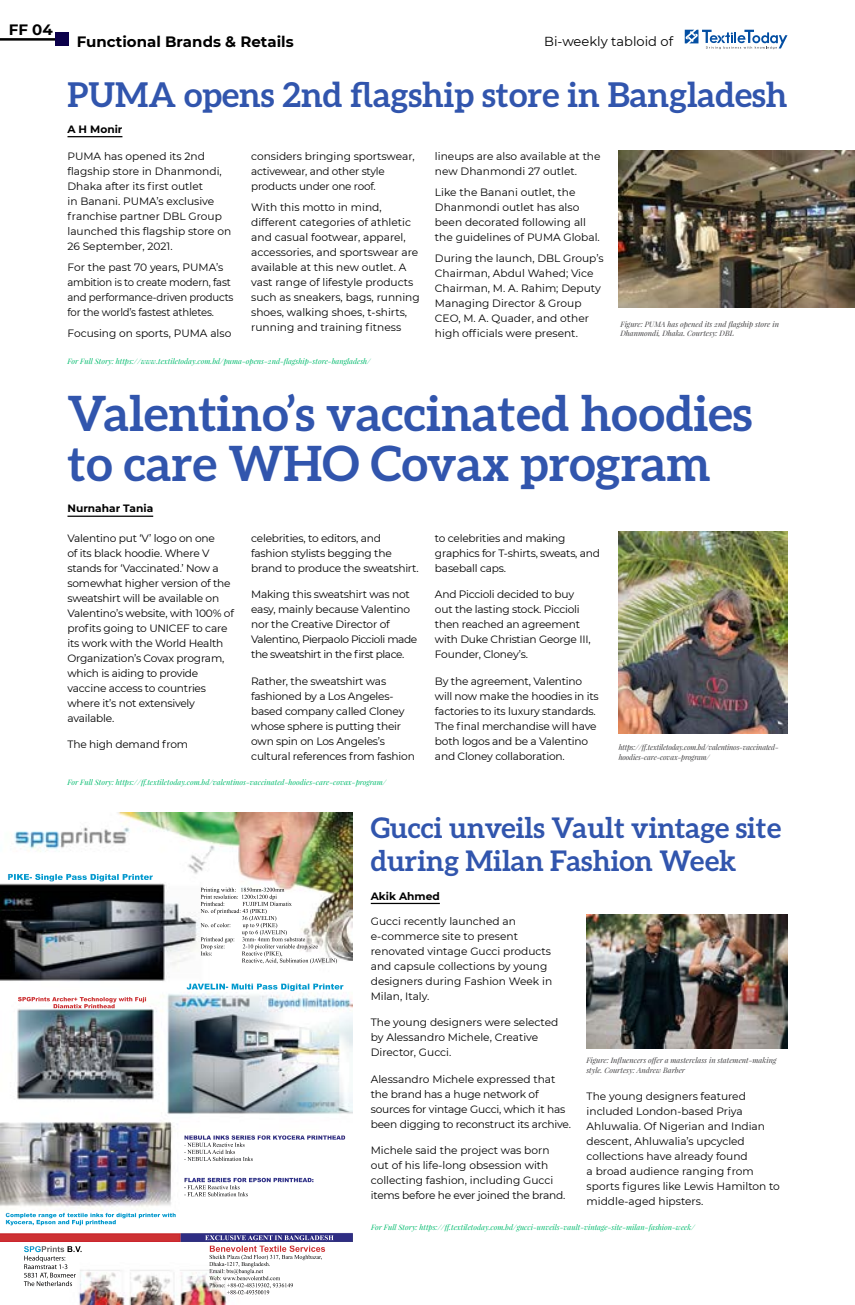
<style>
.page{position:relative;width:855px;height:1305px;background:#fff}
.page>*{position:absolute;margin:0;border:0;box-sizing:border-box;transform-origin:0 0}
.t1{font:700 48.62px/49.6px "Aleo";color:#3155ad}
.t2{font:700 34.12px "Aleo";color:#3155ad}
.t3{font:700 28.38px/33.8px "Aleo";color:#3155ad}
.t4{font:700 15px "Montserrat";color:#000}
.t5{font:13px "Montserrat";color:#000}
.t6{font:10.62px/15px "Montserrat";letter-spacing:-.02em;color:#000}
.t7{font:10.62px/15px "Montserrat";color:#000}
.t8{font:700 10.62px "Montserrat";color:#000}
.t9{font:italic 7.5px "Playfair Display";color:#00bb6d}
.t10{font:italic 7.5px/9.5px "Playfair Display";color:#414042}
.t11{font:italic 7.5px/9.5px "Playfair Display";letter-spacing:-.02em;color:#414042}
</style>
<div class="page">
<hr style="left:0;top:38px;width:65px;height:3px;background:#000">
<div style="left:55px;top:32px;width:14px;height:14px;background:#0b004a"></div>
<hr style="left:68px;top:136px;width:54px;height:1px;background:#000">
<hr style="left:68px;top:516px;width:85px;height:1px;background:#000">
<hr style="left:371px;top:903px;width:69px;height:1px;background:#000">
<svg style="left:685px;top:30px;width:103px;height:19px"></svg>
<img style="left:0;top:813px;width:353px;height:492px">
<img style="left:0;top:1233px;width:353px;height:9px">
<img style="left:587px;top:915px;width:201px;height:133px">
<img style="left:619px;top:150px;width:236px;height:158px">
<img style="left:619px;top:532px;width:169px;height:201px">
<h3 class="t4" style="left:9px;top:19px;width:45px">FF 04</h3>
<h3 class="t4" style="left:77px;top:30px;width:218px">Functional Brands &amp; Retails</h3>
<p class="t5" style="left:544px;top:32px;width:131px">Bi-weekly tabloid of</p>
<h2 class="t2" style="left:68px;top:75px;width:722px">PUMA opens 2nd flagship store in Bangladesh</h2>
<p class="t8" style="left:68px;top:122px;width:56px">A H Monir</p>
<p class="t7" style="left:67px;top:149px;width:165px">PUMA has opened its 2nd flagship store in Dhanmondi,<br>Dhaka after its first outlet<br>in Banani. PUMA’s exclusive franchise partner DBL Group launched this flagship store on<br>26 September, 2021.</p>
<p class="t6" style="left:67px;top:259px;width:168px">For the past 70 years, PUMA’s ambition is to create modern, fast and performance-driven products for the world’s fastest athletes.</p>
<p class="t7" style="left:68px;top:325px;width:165px">Focusing on sports, PUMA also</p>
<p class="t6" style="left:251px;top:149px;width:165px">considers bringing sportswear, activewear, and other style products under one roof.</p>
<p class="t7" style="left:251px;top:199px;width:170px">With this motto in mind, different categories of athletic and casual footwear, apparel, accessories, and sportswear are available at this new outlet. A vast range of lifestyle products such as sneakers, bags, running shoes, walking shoes, t-shirts, running and training fitness</p>
<p class="t9" style="left:68px;top:356px;width:305px">For Full Story: https://www.textiletoday.com.bd/puma-opens-2nd-flagship-store-bangladesh/</p>
<p class="t7" style="left:435px;top:149px;width:167px">lineups are also available at the new Dhanmondi 27 outlet.</p>
<p class="t7" style="left:435px;top:184px;width:166px">Like the Banani outlet, the<br>Dhanmondi outlet has also been decorated following all the guidelines of PUMA Global.</p>
<p class="t7" style="left:435px;top:250px;width:170px">During the launch, DBL Group’s<br>Chairman, Abdul Wahed; Vice<br>Chairman, M. A. Rahim; Deputy<br>Managing Director &amp; Group<br>CEO, M. A. Quader, and other high officials were present.</p>
<p class="t10" style="left:620px;top:319px;width:160px">Figure: PUMA has opened its 2nd flagship store in<br>Dhanmondi, Dhaka. Courtesy: DBL</p>
<h1 class="t1" style="left:68px;top:388px;width:686px">Valentino’s vaccinated hoodies to care WHO Covax program</h1>
<p class="t8" style="left:68px;top:501px;width:87px">Nurnahar Tania</p>
<p class="t6" style="left:68px;top:530px;width:168px">Valentino put ‘V’ logo on one<br>of its black hoodie. Where V stands for ‘Vaccinated.’ Now a somewhat higher version of the sweatshirt will be available on<br>Valentino’s website, with 100% of profits going to UNICEF to care its work with the World Health<br>Organization’s Covax program, which is aiding to provide vaccine access to countries where it’s not extensively available.</p>
<p class="t6" style="left:68px;top:737px;width:122px">The high demand from</p>
<p class="t6" style="left:251px;top:530px;width:169px">celebrities, to editors, and fashion stylists begging the brand to produce the sweatshirt.</p>
<p class="t6" style="left:251px;top:587px;width:168px">Making this sweatshirt was not easy, mainly because Valentino nor the Creative Director of<br>Valentino, Pierpaolo Piccioli made the sweatshirt in the first place.</p>
<p class="t6" style="left:251px;top:673px;width:165px">Rather, the sweatshirt was fashioned by a Los Angeles&shy;based company called Cloney whose sphere is putting their own spin on Los Angeles’s cultural references from fashion</p>
<p class="t9" style="left:68px;top:777px;width:320px">For Full Story: https://ff.textiletoday.com.bd/valentinos-vaccinated-hoodies-care-covax-program/</p>
<p class="t6" style="left:435px;top:530px;width:167px">to celebrities and making graphics for T-shirts, sweats, and baseball caps.</p>
<p class="t6" style="left:435px;top:587px;width:157px">And Piccioli decided to buy out the lasting stock. Piccioli then reached an agreement with Duke Christian George III,<br>Founder, Cloney’s.</p>
<p class="t6" style="left:435px;top:673px;width:165px">By the agreement, Valentino will now make the hoodies in its factories to its luxury standards.<br>The final merchandise will have both logos and be a Valentino and Cloney collaboration.</p>
<p class="t11" style="left:619px;top:742px;width:161px">https://ff.textiletoday.com.bd/valentinos-vaccinated&shy;hoodies-care-covax-program/</p>
<h3 class="t3" style="left:371px;top:810px;width:412px">Gucci unveils Vault vintage site during Milan Fashion Week</h3>
<p class="t8" style="left:371px;top:888px;width:71px">Akik Ahmed</p>
<p class="t7" style="left:371px;top:913px;width:183px">Gucci recently launched an e-commerce site to present renovated vintage Gucci products and capsule collections by young designers during Fashion Week in<br>Milan, Italy.</p>
<p class="t7" style="left:371px;top:1015px;width:189px">The young designers were selected by Alessandro Michele, Creative<br>Director, Gucci.</p>
<p class="t6" style="left:371px;top:1071px;width:202px">Alessandro Michele expressed that the brand has a huge network of sources for vintage Gucci, which it has been digging to reconstruct its archive.</p>
<p class="t7" style="left:371px;top:1142px;width:196px">Michele said the project was born out of his life-long obsession with collecting fashion, including Gucci items before he ever joined the brand.</p>
<p class="t10" style="left:586px;top:1055px;width:192px">Figure: Influencers offer a masterclass in statement-making style. Courtesy: Andrew Barber</p>
<p class="t7" style="left:587px;top:1088px;width:195px">The young designers featured included London-based Priya<br>Ahluwalia. Of Nigerian and Indian descent, Ahluwalia’s upcycled collections have already found<br>a broad audience ranging from sports figures like Lewis Hamilton to middle-aged hipsters.</p>
<p class="t9" style="left:371px;top:1222px;width:325px">For Full Story: https://ff.textiletoday.com.bd/gucci-unveils-vault-vintage-site-milan-fashion-week/</p>
</div>
